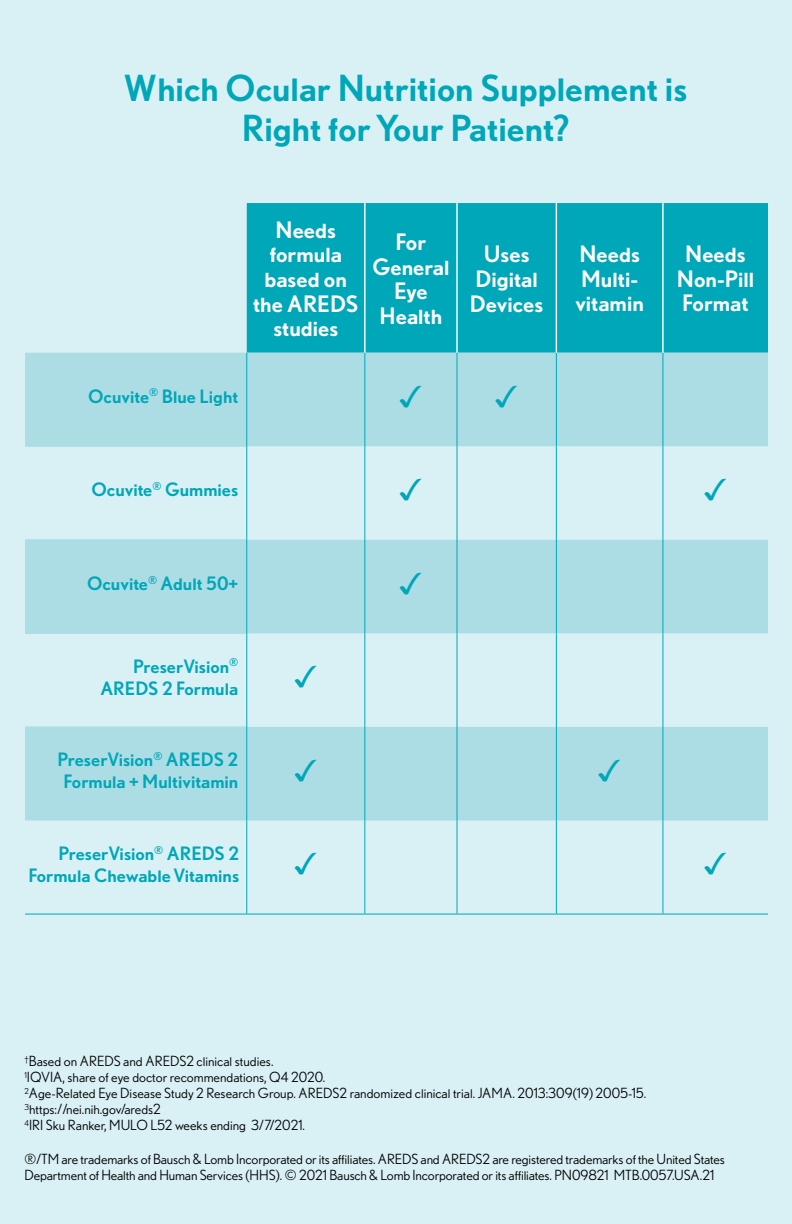
<style>
.page{position:relative;width:792px;height:1224px;background:#d9f1f4}
.page>*{position:absolute;margin:0;border:0;box-sizing:border-box;transform-origin:0 0}
.t1{font:500 36px/40px "Nobel BL";color:#00a7b8;text-align:center}
.t2{font:30.2px "Arial Unicode MS";color:#00a7b8}
.t3{font:500 22.6px/24.6px "Nobel BL";color:#fff;text-align:center}
.t4{font:500 18.4px/22px "Nobel BL";color:#00a7b8;text-align:right}
.t5{font:14px/16px "Nobel BL";letter-spacing:-.01em;color:#000}
</style>
<div class="page">
<div style="left:247px;top:203px;width:521px;height:150px;background:#00a7b8"></div>
<svg style="left:25px;top:353px;width:743px;height:468px;fill:#addde4"></svg>
<hr style="left:25px;top:446px;width:221px;height:1px;background:#addde4">
<hr style="left:25px;top:539px;width:221px;height:1px;background:#addde4">
<hr style="left:25px;top:633px;width:221px;height:1px;background:#addde4">
<hr style="left:25px;top:726px;width:221px;height:1px;background:#addde4">
<hr style="left:246px;top:353px;width:1px;height:93px;background:#00a7b8">
<hr style="left:364px;top:353px;width:1px;height:93px;background:#00a7b8">
<hr style="left:457px;top:353px;width:1px;height:93px;background:#00a7b8">
<hr style="left:556px;top:353px;width:1px;height:93px;background:#00a7b8">
<hr style="left:662px;top:353px;width:1px;height:93px;background:#00a7b8">
<hr style="left:246px;top:446px;width:1px;height:94px;background:#00a7b8">
<hr style="left:364px;top:446px;width:1px;height:94px;background:#00a7b8">
<hr style="left:457px;top:446px;width:1px;height:94px;background:#00a7b8">
<hr style="left:556px;top:446px;width:1px;height:94px;background:#00a7b8">
<hr style="left:662px;top:446px;width:1px;height:94px;background:#00a7b8">
<hr style="left:246px;top:540px;width:1px;height:93px;background:#00a7b8">
<hr style="left:364px;top:540px;width:1px;height:93px;background:#00a7b8">
<hr style="left:457px;top:540px;width:1px;height:93px;background:#00a7b8">
<hr style="left:556px;top:540px;width:1px;height:93px;background:#00a7b8">
<hr style="left:662px;top:540px;width:1px;height:93px;background:#00a7b8">
<hr style="left:246px;top:633px;width:1px;height:94px;background:#00a7b8">
<hr style="left:364px;top:633px;width:1px;height:94px;background:#00a7b8">
<hr style="left:457px;top:633px;width:1px;height:94px;background:#00a7b8">
<hr style="left:556px;top:633px;width:1px;height:94px;background:#00a7b8">
<hr style="left:662px;top:633px;width:1px;height:94px;background:#00a7b8">
<hr style="left:246px;top:727px;width:1px;height:94px;background:#00a7b8">
<hr style="left:364px;top:727px;width:1px;height:94px;background:#00a7b8">
<hr style="left:457px;top:727px;width:1px;height:94px;background:#00a7b8">
<hr style="left:556px;top:727px;width:1px;height:94px;background:#00a7b8">
<hr style="left:662px;top:727px;width:1px;height:94px;background:#00a7b8">
<hr style="left:246px;top:821px;width:1px;height:93px;background:#00a7b8">
<hr style="left:364px;top:821px;width:1px;height:93px;background:#00a7b8">
<hr style="left:457px;top:821px;width:1px;height:93px;background:#00a7b8">
<hr style="left:556px;top:821px;width:1px;height:93px;background:#00a7b8">
<hr style="left:662px;top:821px;width:1px;height:93px;background:#00a7b8">
<hr style="left:364px;top:203px;width:2px;height:150px;background:#fff">
<hr style="left:456px;top:203px;width:2px;height:150px;background:#fff">
<hr style="left:556px;top:203px;width:1px;height:150px;background:#fff">
<hr style="left:662px;top:203px;width:2px;height:150px;background:#fff">
<hr style="left:247px;top:914px;width:118px;height:1px;background:#00a7b8">
<hr style="left:365px;top:914px;width:92px;height:1px;background:#00a7b8">
<hr style="left:457px;top:914px;width:99px;height:1px;background:#00a7b8">
<hr style="left:556px;top:914px;width:107px;height:1px;background:#00a7b8">
<hr style="left:663px;top:914px;width:105px;height:1px;background:#00a7b8">
<hr style="left:25px;top:914px;width:222px;height:1px;background:#00a7b8">
<h1 class="t1" style="left:124px;top:67px;width:565px">Which Ocular Nutrition Supplement is<br>Right for Your Patient?</h1>
<h3 class="t3" style="left:253px;top:217px;width:107px">Needs formula based on the AREDS studies</h3>
<h3 class="t3" style="left:372px;top:229px;width:79px">For<br>General<br>Eye<br>Health</h3>
<h3 class="t3" style="left:470px;top:241px;width:75px">Uses<br>Digital<br>Devices</h3>
<h3 class="t3" style="left:575px;top:241px;width:70px;text-align:left">Needs<br>Multi&shy;vitamin</h3>
<h3 class="t3" style="left:677px;top:241px;width:79px">Needs<br>Non-Pill<br>Format</h3>
<h3 class="t4" style="left:88px;top:385px;width:152px">Ocuvite<sup>®</sup> Blue Light</h3>
<h2 class="t2" style="left:400px;top:374px;width:24px">✓</h2>
<h2 class="t2" style="left:495px;top:374px;width:24px">✓</h2>
<h3 class="t4" style="left:91px;top:478px;width:148px">Ocuvite<sup>®</sup> Gummies</h3>
<h2 class="t2" style="left:400px;top:468px;width:24px">✓</h2>
<h2 class="t2" style="left:704px;top:468px;width:24px">✓</h2>
<h3 class="t4" style="left:87px;top:572px;width:153px">Ocuvite<sup>®</sup> Adult 50+</h3>
<h2 class="t2" style="left:400px;top:561px;width:24px">✓</h2>
<h3 class="t4" style="left:100px;top:655px;width:139px">PreserVision<sup>®<br></sup>AREDS 2 Formula</h3>
<h2 class="t2" style="left:294px;top:655px;width:24px">✓</h2>
<h3 class="t4" style="left:58px;top:748px;width:182px;text-align:center">PreserVision<sup>®</sup> AREDS 2<br>Formula + Multivitamin</h3>
<h2 class="t2" style="left:294px;top:748px;width:24px">✓</h2>
<h2 class="t2" style="left:598px;top:748px;width:24px">✓</h2>
<h3 class="t4" style="left:29px;top:842px;width:212px">PreserVision<sup>®</sup> AREDS 2<br>Formula Chewable Vitamins</h3>
<h2 class="t2" style="left:294px;top:842px;width:24px">✓</h2>
<h2 class="t2" style="left:704px;top:842px;width:24px">✓</h2>
<p class="t5" style="left:24px;top:1053px;width:623px"><sup>†</sup>Based on AREDS and AREDS2 clinical studies.<br><sup>1</sup>IQVIA, share of eye doctor recommendations, Q4 2020.<br><sup>2</sup>Age-Related Eye Disease Study 2 Research Group. AREDS2 randomized clinical trial. JAMA. 2013:309(19) 2005-15.<br><sup>3</sup>https://nei.nih.gov/areds2<br><sup>4</sup>IRI Sku Ranker, MULO L52 weeks ending 3/7/2021.</p>
<p class="t5" style="left:24px;top:1151px;width:702px">®/TM are trademarks of Bausch &amp; Lomb Incorporated or its affiliates. AREDS and AREDS2 are registered trademarks of the United States<br>Department of Health and Human Services (HHS). © 2021 Bausch &amp; Lomb Incorporated or its affiliates. PN09821 MTB.0057.USA.21</p>
</div>
